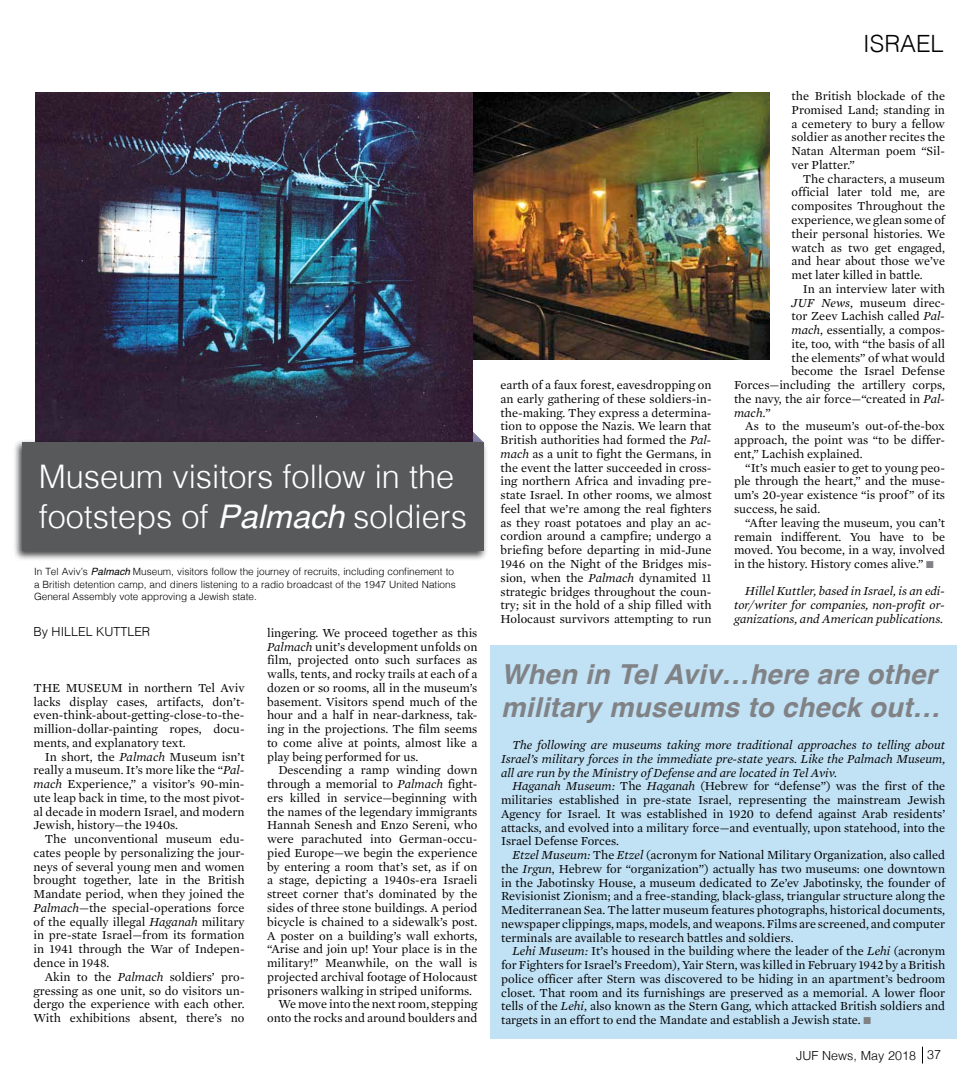
<style>
.page{position:relative;width:979px;height:1080px;background:#fff}
.page>*{position:absolute;margin:0;border:0;box-sizing:border-box;transform-origin:0 0}
.t1{font:300 32.5px/40px "Helvetica";color:#fff}
.t2{font:italic 700 27.5px/33px "Helvetica";letter-spacing:.01em;color:#808285}
.t3{font:300 23.75px "Helvetica";color:#000}
.t4{font:12.5px/13.8px "Mercury Text G1";color:#000;text-align:justify}
.t5{font:italic 12.5px/13.8px "Mercury Text G1";color:#000;text-align:justify}
.t6{font:300 12.5px "Helvetica";color:#000}
.t7{font:300 10px/12.5px "Helvetica";color:#000}
.s1{font-weight:400;font-style:italic}
.s2{font-style:italic}
.s3{font-style:normal}
.s4{color:#808285}
</style>
<div class="page">
<svg style="left:922px;top:1047px;width:1px;height:17px"></svg>
<img style="left:472px;top:93px;width:297px;height:267px">
<svg style="left:472px;top:426px;width:8px;height:13px"></svg>
<div style="left:490px;top:645px;width:466px;height:394px;background:#c1e1f5"></div>
<img style="left:35px;top:93px;width:437px;height:346px">
<div style="left:13px;top:439px;width:475px;height:123px;background:#000;opacity:.75"></div>
<div style="left:22px;top:442px;width:462px;height:109px;background:#58595b"></div>
<h1 class="t1" style="left:39px;top:455px;width:430px">Museum visitors follow in the footsteps of <span class="s1">Palmach</span> soldiers</h1>
<p class="t7" style="left:34px;top:564px;width:423px">In Tel Aviv’s <span class="s1">Palmach</span> Museum, visitors follow the journey of recruits, including confinement to a British detention camp, and diners listening to a radio broadcast of the 1947 United Nations<br>General Assembly vote approving a Jewish state.</p>
<p class="t6" style="left:34px;top:621px;width:118px">By HILLEL KUTTLER</p>
<p class="t4" style="left:34px;top:681px;width:212px">THE MUSEUM in northern Tel Aviv lacks display cases, artifacts, don’t&shy;even-think-about-getting-close-to-the&shy;million-dollar-painting ropes, docu&shy;ments, and explanatory text.</p>
<p class="t4" style="left:34px;top:750px;width:212px;text-indent:11px">In short, the <span class="s2">Palmach</span> Museum isn’t really a museum. It’s more like the “<span class="s2">Pal&shy;mach</span> Experience,” a visitor’s 90-min&shy;ute leap back in time, to the most pivot&shy;al decade in modern Israel, and modern Jewish, history—the 1940s.</p>
<p class="t4" style="left:34px;top:832px;width:212px;text-indent:11px">The unconventional museum edu&shy;cates people by personalizing the jour&shy;neys of several young men and women brought together, late in the British Mandate period, when they joined the <span class="s2">Palmach</span>—the special-operations force of the equally illegal <span class="s2">Haganah</span> military in pre-state Israel—from its formation in 1941 through the War of Indepen&shy;dence in 1948.</p>
<p class="t4" style="left:34px;top:970px;width:212px;text-indent:11px">Akin to the <span class="s2">Palmach</span> soldiers’ pro&shy;gressing as one unit, so do visitors un&shy;dergo the experience with each other.<br>With exhibitions absent, there’s no</p>
<p class="t4" style="left:267px;top:626px;width:212px">lingering. We proceed together as this <span class="s2">Palmach</span> unit’s development unfolds on film, projected onto such surfaces as walls, tents, and rocky trails at each of a dozen or so rooms, all in the museum’s basement. Visitors spend much of the hour and a half in near-darkness, tak&shy;ing in the projections. The film seems to come alive at points, almost like a play being performed for us.</p>
<p class="t4" style="left:278px;top:763px;width:201px">Descending a ramp winding down</p>
<p class="t4" style="left:267px;top:777px;width:212px">through a memorial to <span class="s2">Palmach</span> fight-</p>
<p class="t4" style="left:267px;top:791px;width:212px">ers killed in service—beginning with</p>
<p class="t4" style="left:267px;top:805px;width:212px">the names of the legendary immigrants</p>
<p class="t4" style="left:267px;top:818px;width:212px">Hannah Senesh and Enzo Sereni, who</p>
<p class="t4" style="left:267px;top:832px;width:212px">were parachuted into German-occu-</p>
<p class="t4" style="left:267px;top:846px;width:212px">pied Europe—we begin the experience</p>
<p class="t4" style="left:267px;top:860px;width:212px">by entering a room that’s set, as if on</p>
<p class="t4" style="left:267px;top:873px;width:212px">a stage, depicting a 1940s-era Israeli</p>
<p class="t4" style="left:267px;top:887px;width:212px">street corner that’s dominated by the</p>
<p class="t4" style="left:267px;top:901px;width:212px">sides of three stone buildings. A period</p>
<p class="t4" style="left:267px;top:915px;width:212px">bicycle is chained to a sidewalk’s post.</p>
<p class="t4" style="left:267px;top:929px;width:212px">A poster on a building’s wall exhorts,</p>
<p class="t4" style="left:267px;top:942px;width:212px">“Arise and join up! Your place is in the</p>
<p class="t4" style="left:267px;top:956px;width:212px">military!” Meanwhile, on the wall is</p>
<p class="t4" style="left:267px;top:970px;width:212px">projected archival footage of Holocaust</p>
<p class="t4" style="left:267px;top:984px;width:207px">prisoners walking in striped uniforms.</p>
<p class="t4" style="left:278px;top:997px;width:201px">We move into the next room, stepping</p>
<p class="t4" style="left:267px;top:1011px;width:212px">onto the rocks and around boulders and</p>
<h3 class="t3" style="left:863px;top:23px;width:82px">ISRAEL</h3>
<p class="t4" style="left:791px;top:89px;width:155px">the British blockade of the Promised Land; standing in a cemetery to bury a fellow soldier as another recites the Natan Alterman poem “Sil&shy;ver Platter.”</p>
<p class="t4" style="left:791px;top:172px;width:155px;text-indent:11px">The characters, a museum official later told me, are composites Throughout the experience, we glean some of their personal histories. We watch as two get engaged, and hear about those we’ve met later killed in battle.</p>
<p class="t4" style="left:803px;top:282px;width:144px">In an interview later with</p>
<p class="t4" style="left:791px;top:296px;width:155px"><span class="s2">JUF News</span>, museum direc-</p>
<p class="t4" style="left:791px;top:309px;width:155px">tor Zeev Lachish called <span class="s2">Pal-</span></p>
<p class="t4" style="left:791px;top:323px;width:155px"><span class="s2">mach</span>, essentially, a compos-</p>
<p class="t4" style="left:791px;top:337px;width:155px">ite, too, with “the basis of all</p>
<p class="t4" style="left:791px;top:351px;width:155px">the elements” of what would</p>
<p class="t4" style="left:791px;top:364px;width:155px">become the Israel Defense</p>
<p class="t4" style="left:734px;top:378px;width:212px">Forces—including the artillery corps,</p>
<p class="t4" style="left:734px;top:392px;width:212px">the navy, the air force—“created in <span class="s2">Pal-</span></p>
<p class="t5" style="left:734px;top:405px;width:38px">mach.<span class="s3">”</span></p>
<p class="t4" style="left:745px;top:419px;width:201px">As to the museum’s out-of-the-box</p>
<p class="t4" style="left:734px;top:433px;width:212px">approach, the point was “to be differ-</p>
<p class="t4" style="left:734px;top:447px;width:130px">ent,” Lachish explained.</p>
<p class="t4" style="left:745px;top:461px;width:201px">“It’s much easier to get to young peo-</p>
<p class="t4" style="left:734px;top:475px;width:212px">ple through the heart,” and the muse-</p>
<p class="t4" style="left:734px;top:488px;width:212px">um’s 20-year existence “is proof” of its</p>
<p class="t4" style="left:734px;top:502px;width:88px">success, he said.</p>
<p class="t4" style="left:745px;top:516px;width:201px">“After leaving the museum, you can’t</p>
<p class="t4" style="left:734px;top:530px;width:212px">remain indifferent. You have to be</p>
<p class="t4" style="left:734px;top:543px;width:212px">moved. You become, in a way, involved</p>
<p class="t4" style="left:734px;top:557px;width:201px">in the history. History comes alive.” <span class="s4">■</span></p>
<p class="t5" style="left:734px;top:584px;width:212px;text-indent:11px">Hillel Kuttler, based in Israel, is an edi&shy;tor/writer for companies, non-profit or&shy;ganizations, and American publications.</p>
<h2 class="t2" style="left:501px;top:658px;width:440px">When in Tel Aviv…here are other military museums to check out…</h2>
<p class="t5" style="left:501px;top:737px;width:446px;text-indent:11px">The following are museums taking more traditional approaches to telling about Israel’s military forces in the immediate pre-state years. Like the Palmach Museum, all are run by the Ministry of Defense and are located in Tel Aviv.</p>
<p class="t4" style="left:501px;top:779px;width:446px;text-indent:11px"><span class="s2">Haganah Museum:</span> The <span class="s2">Haganah</span> (Hebrew for “defense”) was the first of the militaries established in pre-state Israel, representing the mainstream Jewish Agency for Israel. It was established in 1920 to defend against Arab residents’ attacks, and evolved into a military force—and eventually, upon statehood, into the Israel Defense Forces.</p>
<p class="t4" style="left:501px;top:848px;width:445px;text-indent:11px"><span class="s2">Etzel Museum:</span> The <span class="s2">Etzel</span> (acronym for National Military Organization, also called the <span class="s2">Irgun</span>, Hebrew for “organization”) actually has two museums: one downtown in the Jabotinsky House, a museum dedicated to Ze’ev Jabotinsky, the founder of Revisionist Zionism; and a free-standing, black-glass, triangular structure along the Mediterranean Sea. The latter museum features photographs, historical documents, newspaper clippings, maps, models, and weapons. Films are screened, and computer terminals are available to research battles and soldiers.</p>
<p class="t4" style="left:501px;top:944px;width:446px;text-indent:11px"><span class="s2">Lehi Museum:</span> It’s housed in the building where the leader of the <span class="s2">Lehi</span> (acronym for Fighters for Israel’s Freedom), Yair Stern, was killed in February 1942 by a British police officer after Stern was discovered to be hiding in an apartment’s bedroom closet. That room and its furnishings are preserved as a memorial. A lower floor tells of the <span class="s2">Lehi</span>, also known as the Stern Gang, which attacked British soldiers and targets in an effort to end the Mandate and establish a Jewish state. <span class="s4">■</span></p>
<p class="t4" style="left:500px;top:378px;width:212px">earth of a faux forest, eavesdropping on an early gathering of these soldiers-in&shy;the-making. They express a determina&shy;tion to oppose the Nazis. We learn that British authorities had formed the <span class="s2">Pal&shy;mach</span> as a unit to fight the Germans, in the event the latter succeeded in cross&shy;ing northern Africa and invading pre&shy;state Israel. In other rooms, we almost feel that we’re among the real fighters as they roast potatoes and play an ac&shy;cordion around a campfire; undergo a briefing before departing in mid-June 1946 on the Night of the Bridges mis&shy;sion, when the <span class="s2">Palmach</span> dynamited 11 strategic bridges throughout the coun&shy;try; sit in the hold of a ship filled with Holocaust survivors attempting to run</p>
<p class="t6" style="left:796px;top:1045px;width:146px">JUF News, May 2018 37</p>
</div>
